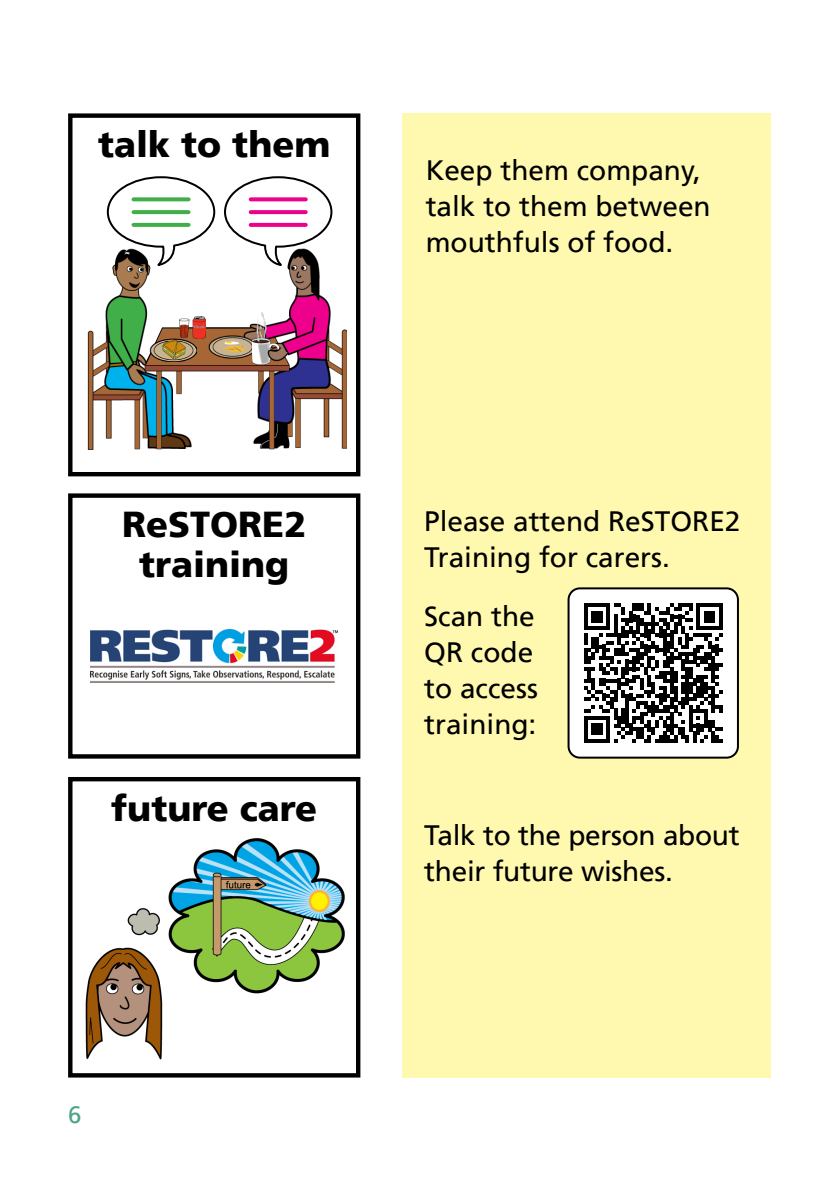
<style>
.page{position:relative;width:840px;height:1191px;background:#fff}
.page>*{position:absolute;margin:0;border:0;box-sizing:border-box;transform-origin:0 0}
.t1{font:900 36px/40px "Frutiger LT";color:#000;text-align:center}
.t2{font:28px/36px "Frutiger LT";color:#000}
.t3{font:24px "Frutiger LT";color:#4aa486}
</style>
<div class="page">
<div style="left:401px;top:113px;width:369px;height:964px;background:#fff9af"></div>
<div style="left:68px;top:493px;width:292px;height:265px;border:4px solid #000"></div>
<div style="left:68px;top:777px;width:292px;height:300px;border:4px solid #000"></div>
<div style="left:68px;top:113px;width:292px;height:363px;border:4px solid #000"></div>
<img style="left:85px;top:838px;width:260px;height:222px">
<img style="left:87px;top:265px;width:259px;height:184px">
<svg style="left:144px;top:302px;width:108px;height:64px"></svg>
<img style="left:147px;top:334px;width:49px;height:27px">
<img style="left:180px;top:316px;width:25px;height:23px">
<img style="left:91px;top:630px;width:246px;height:52px">
<div style="left:568px;top:588px;width:169px;height:169px;background:#fff;border-radius:11px"></div>
<svg style="left:584px;top:603px;width:138px;height:139px"></svg>
<div style="left:567px;top:587px;width:171px;height:171px;border:2px solid #000;border-radius:11px"></div>
<svg style="left:106px;top:176px;width:110px;height:89px"></svg>
<svg style="left:224px;top:176px;width:109px;height:89px"></svg>
<svg style="left:133px;top:197px;width:55px;height:4px"></svg>
<svg style="left:250px;top:197px;width:55px;height:4px"></svg>
<svg style="left:133px;top:210px;width:55px;height:4px"></svg>
<svg style="left:250px;top:210px;width:55px;height:4px"></svg>
<svg style="left:133px;top:223px;width:55px;height:4px"></svg>
<svg style="left:250px;top:223px;width:55px;height:4px"></svg>
<p class="t1" style="left:98px;top:125px;width:234px">talk to them</p>
<p class="t2" style="left:425px;top:152px;width:286px">Keep them company, talk to them between mouthfuls of food.</p>
<p class="t1" style="left:122px;top:505px;width:186px">ReSTORE2 training</p>
<p class="t1" style="left:111px;top:788px;width:207px">future care</p>
<p class="t3" style="left:68px;top:1101px;width:15px">6</p>
<p class="t2" style="left:424px;top:504px;width:317px">Please attend ReSTORE2<br>Training for carers.</p>
<p class="t2" style="left:424px;top:598px;width:115px">Scan the<br>QR code to access training:</p>
<p class="t2" style="left:424px;top:817px;width:317px">Talk to the person about their future wishes.</p>
</div>
